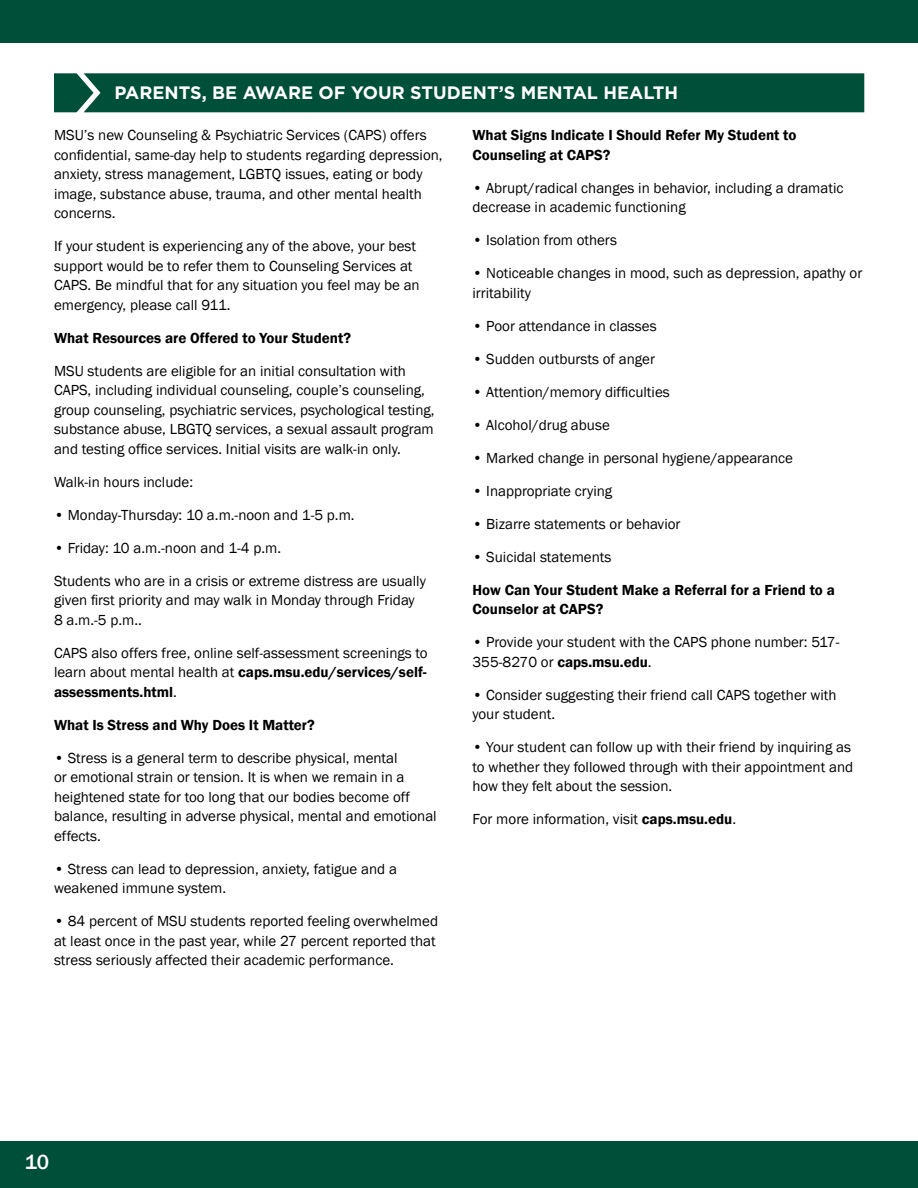
<style>
.page{position:relative;width:918px;height:1188px;background:#fff}
.page>*{position:absolute;margin:0;border:0;box-sizing:border-box;transform-origin:0 0}
.t1{font:500 21px "Franklin Gothic";color:#fff}
.t2{font:700 18px "Gotham";color:#fff}
.t3{font:15px/19.5px "Franklin Gothic";color:#000}
.t4{font:600 15px/19.5px "Franklin Gothic";color:#000}
.s1{font-weight:600}
</style>
<div class="page">
<div style="left:0;top:0;width:918px;height:43px;background:#004f39"></div>
<div style="left:0;top:1142px;width:918px;height:46px;background:#004f39"></div>
<div style="left:54px;top:73px;width:810px;height:39px;background:#004f39"></div>
<p class="t2" style="left:114px;top:80px;width:565px">PARENTS, BE AWARE OF YOUR STUDENT’S MENTAL HEALTH</p>
<p class="t3" style="left:54px;top:126px;width:390px">MSU’s new Counseling &amp; Psychiatric Services (CAPS) offers confidential, same-day help to students regarding depression, anxiety, stress management, LGBTQ issues, eating or body image, substance abuse, trauma, and other mental health concerns.</p>
<p class="t3" style="left:54px;top:237px;width:367px">If your student is experiencing any of the above, your best support would be to refer them to Counseling Services at CAPS. Be mindful that for any situation you feel may be an emergency, please call 911.</p>
<p class="t4" style="left:54px;top:328px;width:298px">What Resources are Offered to Your Student?</p>
<p class="t3" style="left:54px;top:361px;width:382px">MSU students are eligible for an initial consultation with CAPS, including individual counseling, couple’s counseling, group counseling, psychiatric services, psychological testing, substance abuse, LBGTQ services, a sexual assault program and testing office services. Initial visits are walk-in only.</p>
<p class="t3" style="left:54px;top:472px;width:141px">Walk-in hours include:</p>
<p class="t3" style="left:54px;top:505px;width:302px">• Monday-Thursday: 10 a.m.-noon and 1-5 p.m.</p>
<p class="t3" style="left:54px;top:538px;width:229px">• Friday: 10 a.m.-noon and 1-4 p.m.</p>
<p class="t3" style="left:54px;top:571px;width:373px">Students who are in a crisis or extreme distress are usually given first priority and may walk in Monday through Friday<br>8 a.m.-5 p.m..</p>
<p class="t3" style="left:54px;top:643px;width:375px;text-align:justify">CAPS also offers free, online self-assessment screenings to learn about mental health at <span class="s1">caps.msu.edu/services/self&shy;assessments.html</span>.</p>
<p class="t4" style="left:54px;top:715px;width:262px">What Is Stress and Why Does It Matter?</p>
<p class="t3" style="left:54px;top:748px;width:384px">• Stress is a general term to describe physical, mental<br>or emotional strain or tension. It is when we remain in a heightened state for too long that our bodies become off balance, resulting in adverse physical, mental and emotional effects.</p>
<p class="t3" style="left:54px;top:859px;width:345px">• Stress can lead to depression, anxiety, fatigue and a weakened immune system.</p>
<p class="t3" style="left:54px;top:912px;width:386px">• 84 percent of MSU students reported feeling overwhelmed at least once in the past year, while 27 percent reported that stress seriously affected their academic performance.</p>
<p class="t4" style="left:472px;top:126px;width:326px">What Signs Indicate I Should Refer My Student to<br>Counseling at CAPS?</p>
<p class="t3" style="left:472px;top:178px;width:373px">• Abrupt/radical changes in behavior, including a dramatic decrease in academic functioning</p>
<p class="t3" style="left:472px;top:231px;width:146px">• Isolation from others</p>
<p class="t3" style="left:472px;top:264px;width:391px">• Noticeable changes in mood, such as depression, apathy or irritability</p>
<p class="t3" style="left:472px;top:316px;width:186px">• Poor attendance in classes</p>
<p class="t3" style="left:472px;top:349px;width:184px">• Sudden outbursts of anger</p>
<p class="t3" style="left:472px;top:382px;width:199px">• Attention/memory difficulties</p>
<p class="t3" style="left:472px;top:415px;width:139px">• Alcohol/drug abuse</p>
<p class="t3" style="left:472px;top:448px;width:322px">• Marked change in personal hygiene/appearance</p>
<p class="t3" style="left:472px;top:481px;width:141px">• Inappropriate crying</p>
<p class="t3" style="left:472px;top:514px;width:210px">• Bizarre statements or behavior</p>
<p class="t3" style="left:472px;top:547px;width:140px">• Suicidal statements</p>
<p class="t4" style="left:472px;top:580px;width:364px">How Can Your Student Make a Referral for a Friend to a<br>Counselor at CAPS?</p>
<p class="t3" style="left:472px;top:633px;width:369px">• Provide your student with the CAPS phone number: 517-<br>355-8270 or <span class="s1">caps.msu.edu</span>.</p>
<p class="t3" style="left:472px;top:685px;width:366px">• Consider suggesting their friend call CAPS together with your student.</p>
<p class="t3" style="left:472px;top:738px;width:382px">• Your student can follow up with their friend by inquiring as to whether they followed through with their appointment and how they felt about the session.</p>
<p class="t3" style="left:472px;top:810px;width:265px">For more information, visit <span class="s1">caps.msu.edu</span>.</p>
<h1 class="t1" style="left:25px;top:1149px;width:26px">10</h1>
</div>
